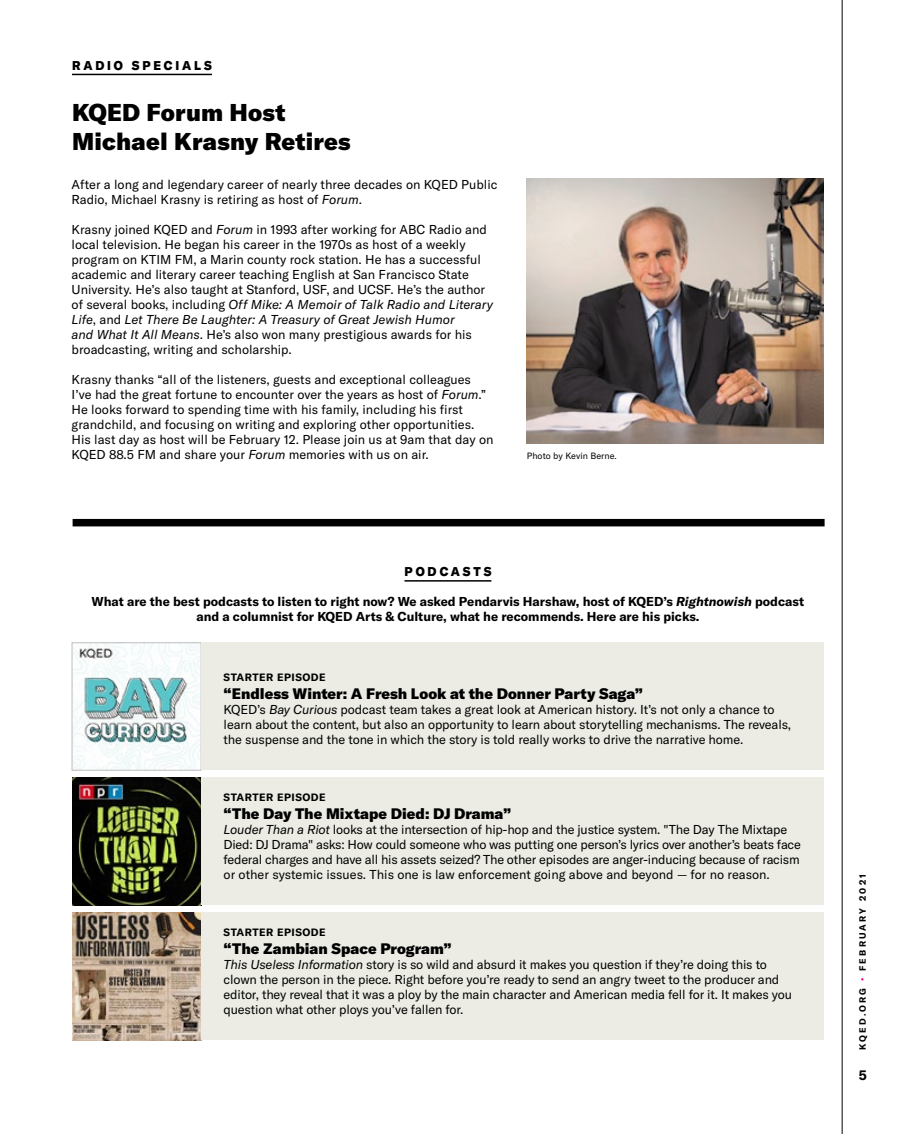
<style>
.page{position:relative;width:905px;height:1134px;background:#fff}
.page>*{position:absolute;margin:0;border:0;box-sizing:border-box;transform-origin:0 0}
.t1{font:900 24px/28.8px "GT America";letter-spacing:.01em;color:#000}
.t2{font:900 15px "GT America";color:#000}
.t3{font:700 13.5px "GT America";color:#000}
.t4{font:12.75px/15px "GT America";letter-spacing:-.005em;color:#000}
.t5{font:700 12.75px/15px "GT America";color:#000;text-align:center}
.t6{font:900 expanded 12.6px "GT America";letter-spacing:.27em;color:#000;scale:.83 1}
.t7{font:700 10.5px "GT America";letter-spacing:.05em;color:#000}
.t8{font:700 9px "GT America";letter-spacing:.25em;color:#000}
.t9{font:9px "GT America";letter-spacing:.005em;color:#000}
.s1{font-style:italic}
.s2{color:#ec008c}
</style>
<div class="page">
<hr style="left:841px;top:0;width:1px;height:1134px;background:#000">
<hr style="left:72px;top:74px;width:140px;height:1px;background:#000">
<img style="left:526px;top:178px;width:298px;height:266px">
<img style="left:72px;top:913px;width:129px;height:127px">
<img style="left:72px;top:778px;width:129px;height:127px">
<img style="left:74px;top:645px;width:125px;height:123px">
<div style="left:72px;top:643px;width:129px;height:127px;border:1px solid #bcbec0"></div>
<div style="left:201px;top:913px;width:623px;height:127px;background:#ecece5"></div>
<div style="left:201px;top:778px;width:623px;height:127px;background:#ecece5"></div>
<div style="left:201px;top:643px;width:623px;height:127px;background:#ecece5"></div>
<hr style="left:404px;top:580px;width:87px;height:2px;background:#000">
<div style="left:73px;top:519px;width:751px;height:7px;background:#000"></div>
<p class="t6" style="left:72px;top:57px;width:170px">RADIO SPECIALS</p>
<h1 class="t1" style="left:72px;top:97px;width:280px">KQED Forum Host<br>Michael Krasny Retires</h1>
<p class="t4" style="left:72px;top:177px;width:427px">After a long and legendary career of nearly three decades on KQED Public<br>Radio, Michael Krasny is retiring as host of <span class="s1">Forum</span>.</p>
<p class="t4" style="left:72px;top:222px;width:423px">Krasny joined KQED and <span class="s1">Forum</span> in 1993 after working for ABC Radio and local television. He began his career in the 1970s as host of a weekly program on KTIM FM, a Marin county rock station. He has a successful academic and literary career teaching English at San Francisco State University. He’s also taught at Stanford, USF, and UCSF. He’s the author of several books, including <span class="s1">Off Mike: A Memoir of Talk Radio and Literary Life</span>, and <span class="s1">Let There Be Laughter: A Treasury of Great Jewish Humor<br>and What It All Means</span>. He’s also won many prestigious awards for his broadcasting, writing and scholarship.</p>
<p class="t4" style="left:72px;top:372px;width:423px">Krasny thanks “all of the listeners, guests and exceptional colleagues I’ve had the great fortune to encounter over the years as host of <span class="s1">Forum</span>.” He looks forward to spending time with his family, including his first grandchild, and focusing on writing and exploring other opportunities.<br>His last day as host will be February 12. Please join us at 9am that day on KQED 88.5 FM and share your <span class="s1">Forum</span> memories with us on air.</p>
<p class="t9" style="left:526px;top:451px;width:92px">Photo by Kevin Berne.</p>
<p class="t6" style="left:404px;top:564px;width:106px">PODCASTS</p>
<p class="t5" style="left:91px;top:594px;width:714px">What are the best podcasts to listen to right now? We asked Pendarvis Harshaw, host of KQED’s <span class="s1">Rightnowish</span> podcast and a columnist for KQED Arts &amp; Culture, what he recommends. Here are his picks.</p>
<p class="t7" style="left:224px;top:671px;width:103px">STARTER EPISODE</p>
<p class="t2" style="left:224px;top:684px;width:421px">“Endless Winter: A Fresh Look at the Donner Party Saga”</p>
<p class="t4" style="left:224px;top:702px;width:569px">KQED’s <span class="s1">Bay Curious</span> podcast team takes a great look at American history. It’s not only a chance to learn about the content, but also an opportunity to learn about storytelling mechanisms. The reveals, the suspense and the tone in which the story is told really works to drive the narrative home.</p>
<p class="t7" style="left:224px;top:791px;width:103px">STARTER EPISODE</p>
<p class="t2" style="left:224px;top:804px;width:289px">“The Day The Mixtape Died: DJ Drama”</p>
<p class="t4" style="left:224px;top:822px;width:578px"><span class="s1">Louder Than a Riot</span> looks at the intersection of hip-hop and the justice system. "The Day The Mixtape Died: DJ Drama" asks: How could someone who was putting one person’s lyrics over another’s beats face federal charges and have all his assets seized? The other episodes are anger-inducing because of racism or other systemic issues. This one is law enforcement going above and beyond — for no reason.</p>
<p class="t7" style="left:224px;top:926px;width:103px">STARTER EPISODE</p>
<p class="t2" style="left:224px;top:939px;width:229px">“The Zambian Space Program”</p>
<p class="t4" style="left:224px;top:957px;width:570px"><span class="s1">This Useless Information</span> story is so wild and absurd it makes you question if they’re doing this to clown the person in the piece. Right before you’re ready to send an angry tweet to the producer and editor, they reveal that it was a ploy by the main character and American media fell for it. It makes you question what other ploys you’ve fallen for.</p>
<p class="t8" style="left:856px;top:1050px;width:178px;rotate:-90deg">KQED.ORG <span class="s2">•</span> FEBRUARY 2021</p>
<p class="t3" style="left:858px;top:1067px;width:10px">5</p>
</div>
